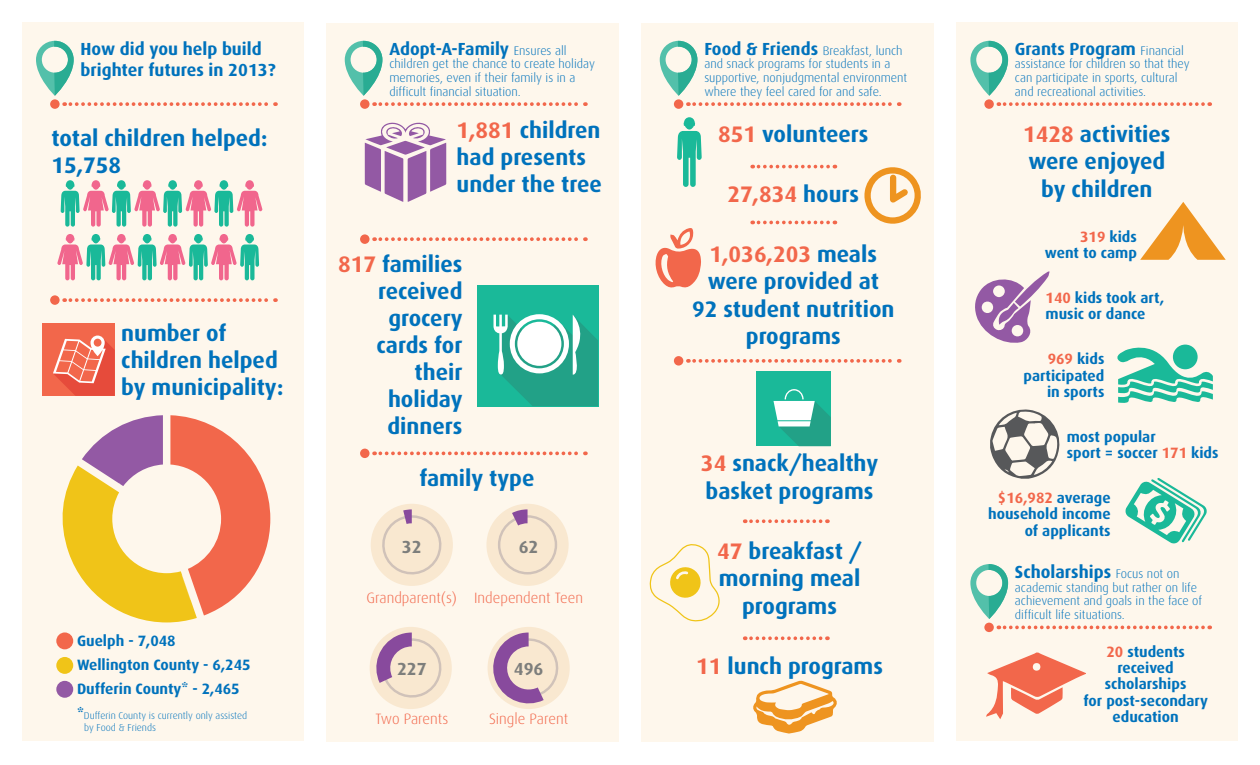
<style>
.page{position:relative;width:1260px;height:765px;background:#fff}
.page>*{position:absolute;margin:0;border:0;box-sizing:border-box;transform-origin:0 0}
.t1{font:700 22.5px/27px "Dax";color:#0072bc}
.t2{font:700 22.5px "Dax";color:#f2674b}
.t3{font:700 17.5px/21px "Dax";color:#0072bc}
.t4{font:700 17.5px "Dax";color:#7d7e7c}
.t5{font:700 15px/16.2px "Dax";color:#0072bc;text-align:right}
.t6{font:300 15px "Dax";color:#f2674b}
.t7{font:300 12.5px/13.8px "Dax";color:#0072bc}
.t8{font:300 10px/12px "Dax";color:#0072bc}
.s1{font-weight:300;font-size:12.5px}
.s2{font-weight:700;font-size:17.5px}
.s3{color:#f2674b}
.s4{color:#0072bc}
.s5{font-weight:700;font-size:15px}
</style>
<div class="page">
<div style="left:22px;top:22px;width:282px;height:719px;background:#fef7ec"></div>
<div style="left:956px;top:22px;width:282px;height:719px;background:#fef7ec"></div>
<div style="left:326px;top:23px;width:293px;height:719px;background:#fef7ec"></div>
<div style="left:641px;top:23px;width:293px;height:719px;background:#fef7ec"></div>
<svg style="left:61px;top:180px;width:201px;height:47px"></svg>
<svg style="left:57px;top:234px;width:202px;height:46px"></svg>
<div style="left:43px;top:324px;width:72px;height:72px;background:#f2674b"></div>
<svg style="left:53px;top:336px;width:62px;height:60px"></svg>
<div style="left:50px;top:99px;width:10px;height:10px;background:#f2674b;border-radius:50%"></div>
<svg style="left:64px;top:102px;width:212px;height:4px"></svg>
<div style="left:360px;top:99px;width:10px;height:10px;background:#f2674b;border-radius:50%"></div>
<svg style="left:374px;top:102px;width:212px;height:4px"></svg>
<div style="left:360px;top:234px;width:10px;height:10px;background:#f2674b;border-radius:50%"></div>
<svg style="left:374px;top:237px;width:212px;height:4px"></svg>
<svg style="left:759px;top:165px;width:76px;height:3px"></svg>
<svg style="left:745px;top:519px;width:83px;height:4px"></svg>
<svg style="left:745px;top:636px;width:83px;height:4px"></svg>
<div style="left:360px;top:449px;width:10px;height:9px;background:#f2674b;border-radius:50%"></div>
<svg style="left:374px;top:451px;width:212px;height:4px"></svg>
<div style="left:674px;top:99px;width:9px;height:10px;background:#f2674b;border-radius:50%"></div>
<svg style="left:688px;top:102px;width:212px;height:4px"></svg>
<div style="left:674px;top:356px;width:9px;height:10px;background:#f2674b;border-radius:50%"></div>
<svg style="left:688px;top:359px;width:212px;height:4px"></svg>
<div style="left:984px;top:99px;width:10px;height:10px;background:#f2674b;border-radius:50%"></div>
<svg style="left:1005px;top:102px;width:205px;height:4px"></svg>
<div style="left:50px;top:295px;width:10px;height:10px;background:#f2674b;border-radius:50%"></div>
<svg style="left:64px;top:298px;width:212px;height:4px"></svg>
<svg style="left:36px;top:41px;width:38px;height:55px"></svg>
<svg style="left:345px;top:41px;width:37px;height:55px"></svg>
<svg style="left:660px;top:41px;width:37px;height:55px"></svg>
<svg style="left:970px;top:41px;width:38px;height:55px"></svg>
<div style="left:984px;top:623px;width:10px;height:9px;background:#f2674b;border-radius:50%"></div>
<svg style="left:1005px;top:626px;width:205px;height:3px"></svg>
<svg style="left:970px;top:564px;width:38px;height:55px"></svg>
<svg style="left:62px;top:415px;width:208px;height:207px"></svg>
<div style="left:56px;top:681px;width:17px;height:17px;background:#9359a4;border-radius:50%"></div>
<div style="left:56px;top:632px;width:17px;height:17px;background:#f2674b;border-radius:50%"></div>
<div style="left:56px;top:657px;width:17px;height:17px;background:#f0c418;border-radius:50%"></div>
<svg style="left:365px;top:122px;width:81px;height:80px"></svg>
<div style="left:477px;top:285px;width:121px;height:121px;background:#1ab999"></div>
<svg style="left:494px;top:314px;width:104px;height:92px"></svg>
<div style="left:486px;top:504px;width:83px;height:82px;background:#f9e8d0;border-radius:50%"></div>
<svg style="left:498px;top:509px;width:59px;height:65px"></svg>
<div style="left:371px;top:504px;width:82px;height:82px;background:#f9e8d0;border-radius:50%"></div>
<svg style="left:379px;top:509px;width:67px;height:70px"></svg>
<div style="left:488px;top:627px;width:82px;height:82px;background:#f9e8d0;border-radius:50%"></div>
<svg style="left:488px;top:633px;width:74px;height:75px"></svg>
<div style="left:370px;top:627px;width:82px;height:82px;background:#f9e8d0;border-radius:50%"></div>
<svg style="left:371px;top:633px;width:74px;height:69px"></svg>
<svg style="left:655px;top:228px;width:46px;height:60px"></svg>
<svg style="left:753px;top:681px;width:84px;height:53px"></svg>
<svg style="left:677px;top:117px;width:25px;height:70px"></svg>
<svg style="left:864px;top:167px;width:57px;height:57px"></svg>
<svg style="left:759px;top:221px;width:76px;height:3px"></svg>
<svg style="left:1117px;top:344px;width:96px;height:59px"></svg>
<svg style="left:1140px;top:202px;width:86px;height:58px"></svg>
<svg style="left:975px;top:272px;width:75px;height:71px"></svg>
<div style="left:756px;top:371px;width:75px;height:75px;background:#1ab999"></div>
<svg style="left:774px;top:389px;width:57px;height:57px"></svg>
<svg style="left:990px;top:409px;width:70px;height:70px"></svg>
<svg style="left:1125px;top:478px;width:82px;height:66px"></svg>
<svg style="left:986px;top:653px;width:100px;height:66px"></svg>
<svg style="left:649px;top:544px;width:71px;height:78px"></svg>
<h2 class="t3" style="left:81px;top:38px;width:197px">How did you help build brighter futures in 2013?</h2>
<h2 class="t3" style="left:389px;top:38px;width:179px">Adopt-A-Family <span class="s1">Ensures all</span></h2>
<p class="t7" style="left:389px;top:57px;width:207px">children get the chance to create holiday memories, even if their family is in a difficult financial situation.</p>
<p class="t7" style="left:704px;top:43px;width:205px"><span class="s2">Food &amp; Friends</span> Breakfast, lunch and snack programs for students in a supportive, nonjudgmental environment where they feel cared for and safe.</p>
<h2 class="t3" style="left:1015px;top:38px;width:171px">Grants Program <span class="s1">Financial</span></h2>
<p class="t7" style="left:1015px;top:57px;width:176px">assistance for children so that they can participate in sports, cultural and recreational activities.</p>
<h1 class="t1" style="left:457px;top:117px;width:147px"><span class="s3">1,881</span> children had presents under the tree</h1>
<h1 class="t1" style="left:718px;top:121px;width:152px"><span class="s3">851</span> volunteers</h1>
<h1 class="t1" style="left:52px;top:125px;width:217px">total children helped:<br>15,758</h1>
<h1 class="t1" style="left:1023px;top:120px;width:149px;line-height:27.5px;text-align:center"><span class="s3">1428</span> activities were enjoyed by children</h1>
<p class="t5" style="left:1045px;top:229px;width:93px"><span class="s3">319</span> kids went to camp</p>
<p class="t5" style="left:1046px;top:290px;width:120px;text-align:left"><span class="s3">140</span> kids took art, music or dance</p>
<p class="t5" style="left:1024px;top:351px;width:82px"><span class="s3">969</span> kids participated in sports</p>
<p class="t5" style="left:1067px;top:429px;width:153px;text-align:left">most popular<br>sport = soccer <span class="s3">171</span> kids</p>
<p class="t5" style="left:988px;top:490px;width:124px"><span class="s3">$16,982</span> average household income of applicants</p>
<h1 class="t2" style="left:727px;top:181px;width:133px">27,834 <span class="s4">hours</span></h1>
<h1 class="t1" style="left:692px;top:240px;width:204px;line-height:27.5px;text-align:center"><span class="s3">1,036,203</span> meals were provided at<br>92 student nutrition programs</h1>
<h1 class="t1" style="left:338px;top:251px;width:126px;text-align:right"><span class="s3">817</span> families received grocery cards for their holiday dinners</h1>
<h1 class="t1" style="left:121px;top:319px;width:164px">number of children helped by municipality:</h1>
<h1 class="t1" style="left:701px;top:450px;width:179px;line-height:27.5px"><span class="s3">34</span> snack/healthy basket programs</h1>
<h1 class="t1" style="left:717px;top:537px;width:146px;line-height:27.5px;text-align:center"><span class="s3">47</span> breakfast / morning meal programs</h1>
<h1 class="t1" style="left:696px;top:652px;width:188px"><span class="s3">11</span> lunch programs</h1>
<h1 class="t1" style="left:419px;top:465px;width:117px">family type</h1>
<h2 class="t4" style="left:402px;top:537px;width:21px">32</h2>
<h2 class="t4" style="left:519px;top:537px;width:21px">62</h2>
<h2 class="t3" style="left:1015px;top:561px;width:166px">Scholarships <span class="s1">Focus not on</span></h2>
<p class="t7" style="left:1015px;top:581px;width:189px">academic standing but rather on life achievement and goals in the face of difficult life situations.</p>
<p class="t6" style="left:367px;top:589px;width:92px">Grandparent(s)</p>
<p class="t6" style="left:474px;top:589px;width:111px">Independent Teen</p>
<p class="t5" style="left:77px;top:629px;width:175px;line-height:24.2px;text-align:left">Guelph - 7,048<br>Wellington County - 6,245<br>Dufferin County* - 2,465</p>
<p class="t8" style="left:84px;top:709px;width:165px;text-indent:-7px"><span class="s5">*</span>Dufferin County is currently only assisted by Food &amp; Friends</p>
<p class="t5" style="left:1083px;top:644px;width:126px;text-align:center"><span class="s3">20</span> students received scholarships<br>for post-secondary education</p>
<h2 class="t4" style="left:397px;top:659px;width:31px">227</h2>
<h2 class="t4" style="left:514px;top:659px;width:31px">496</h2>
<p class="t6" style="left:375px;top:711px;width:74px">Two Parents</p>
<p class="t6" style="left:489px;top:711px;width:81px">Single Parent</p>
</div>
